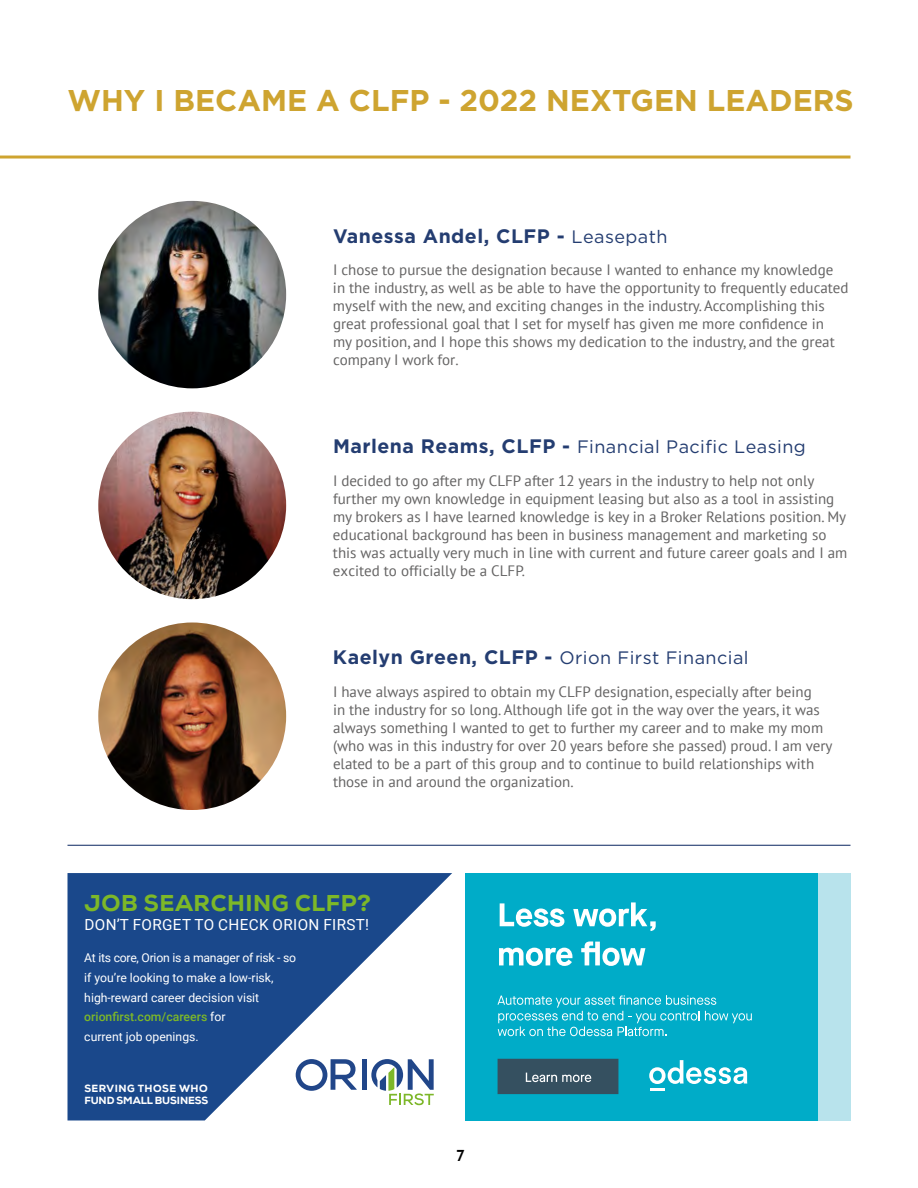
<style>
.page{position:relative;width:918px;height:1188px;background:#fff}
.page>*{position:absolute;margin:0;border:0;box-sizing:border-box;transform-origin:0 0}
.t1{font:700 30px "Gotham";color:#cea430}
.t2{font:800 22.95px "Nexa";letter-spacing:.025em;color:#7db828}
.t3{font:700 19.5px "Gotham";letter-spacing:.025em;color:#243d71}
.t4{font:18px "Gotham";letter-spacing:.025em;color:#243d71}
.t5{font:700 15.75px "PT Sans";color:#000}
.t6{font:15.3px "Roboto";letter-spacing:.025em;color:#fff}
.t7{font:15px/18px "PT Sans";color:#646363}
.t8{font:12.15px/19.8px "Roboto";color:#fff}
.t9{font:800 10.35px/12.1px "Nexa";letter-spacing:-.01em;color:#fff}
.s1{font-weight:400;font-size:18px}
.s2{font-weight:700;font-size:19.5px}
.s3{font-weight:500;color:#7db828}
</style>
<div class="page">
<hr style="left:0;top:156px;width:850px;height:3px;background:#cea430">
<hr style="left:68px;top:845px;width:782px;height:1px;background:#243d71">
<img style="left:98px;top:201px;width:188px;height:187px;border-radius:94px">
<img style="left:98px;top:412px;width:188px;height:187px;border-radius:93px">
<img style="left:98px;top:623px;width:188px;height:187px;border-radius:94px">
<svg style="left:68px;top:873px;width:384px;height:247px;fill:#1a488b"></svg>
<div style="left:362px;top:1059px;width:5px;height:31px;background:#214689"></div>
<svg style="left:296px;top:1059px;width:61px;height:32px"></svg>
<svg style="left:371px;top:1059px;width:63px;height:46px"></svg>
<div style="left:520px;top:873px;width:331px;height:247px;background:#b8e3ec"></div>
<div style="left:466px;top:873px;width:352px;height:247px;background:#00acc8"></div>
<svg style="left:497px;top:995px;width:255px;height:41px"></svg>
<svg style="left:500px;top:903px;width:64px;height:24px"></svg>
<svg style="left:573px;top:902px;width:83px;height:29px"></svg>
<svg style="left:499px;top:948px;width:73px;height:18px"></svg>
<svg style="left:581px;top:941px;width:64px;height:25px"></svg>
<div style="left:499px;top:1060px;width:118px;height:33px;background:#355060"></div>
<div style="left:498px;top:1059px;width:120px;height:35px;border:3px solid #355060"></div>
<svg style="left:526px;top:1073px;width:65px;height:9px"></svg>
<svg style="left:649px;top:1060px;width:98px;height:24px"></svg>
<hr style="left:650px;top:1088px;width:15px;height:3px;background:#fff">
<h1 class="t1" style="left:68px;top:81px;width:788px">WHY I BECAME A CLFP - 2022 NEXTGEN LEADERS</h1>
<h3 class="t3" style="left:333px;top:223px;width:336px">Vanessa Andel, CLFP - <span class="s1">Leasepath</span></h3>
<p class="t7" style="left:333px;top:261px;width:517px">I chose to pursue the designation because I wanted to enhance my knowledge in the industry, as well as be able to have the opportunity to frequently educated myself with the new, and exciting changes in the industry. Accomplishing this great professional goal that I set for myself has given me more confidence in<br>my position, and I hope this shows my dedication to the industry, and the great company I work for.</p>
<p class="t4" style="left:333px;top:435px;width:474px"><span class="s2">Marlena Reams, CLFP -</span> Financial Pacific Leasing</p>
<p class="t7" style="left:333px;top:472px;width:516px">I decided to go after my CLFP after 12 years in the industry to help not only further my own knowledge in equipment leasing but also as a tool in assisting my brokers as I have learned knowledge is key in a Broker Relations position. My educational background has been in business management and marketing so this was actually very much in line with current and future career goals and I am excited to officially be a CLFP.</p>
<p class="t4" style="left:333px;top:646px;width:417px"><span class="s2">Kaelyn Green, CLFP -</span> Orion First Financial</p>
<p class="t7" style="left:333px;top:682px;width:501px">I have always aspired to obtain my CLFP designation, especially after being<br>in the industry for so long. Although life got in the way over the years, it was always something I wanted to get to further my career and to make my mom (who was in this industry for over 20 years before she passed) proud. I am very elated to be a part of this group and to continue to build relationships with those in and around the organization.</p>
<h2 class="t2" style="left:84px;top:889px;width:288px">JOB SEARCHING CLFP?</h2>
<p class="t6" style="left:85px;top:914px;width:286px">DON’T FORGET TO CHECK ORION FIRST!</p>
<p class="t8" style="left:84px;top:947px;width:213px">At its core, Orion is a manager of risk - so if you’re looking to make a low-risk, high-reward career decision visit <span class="s3">orionfirst.com/careers</span> for<br>current job openings.</p>
<p class="t9" style="left:84px;top:1082px;width:125px">SERVING THOSE WHO<br>FUND SMALL BUSINESS</p>
<p class="t5" style="left:456px;top:1145px;width:10px">7</p>
</div>
